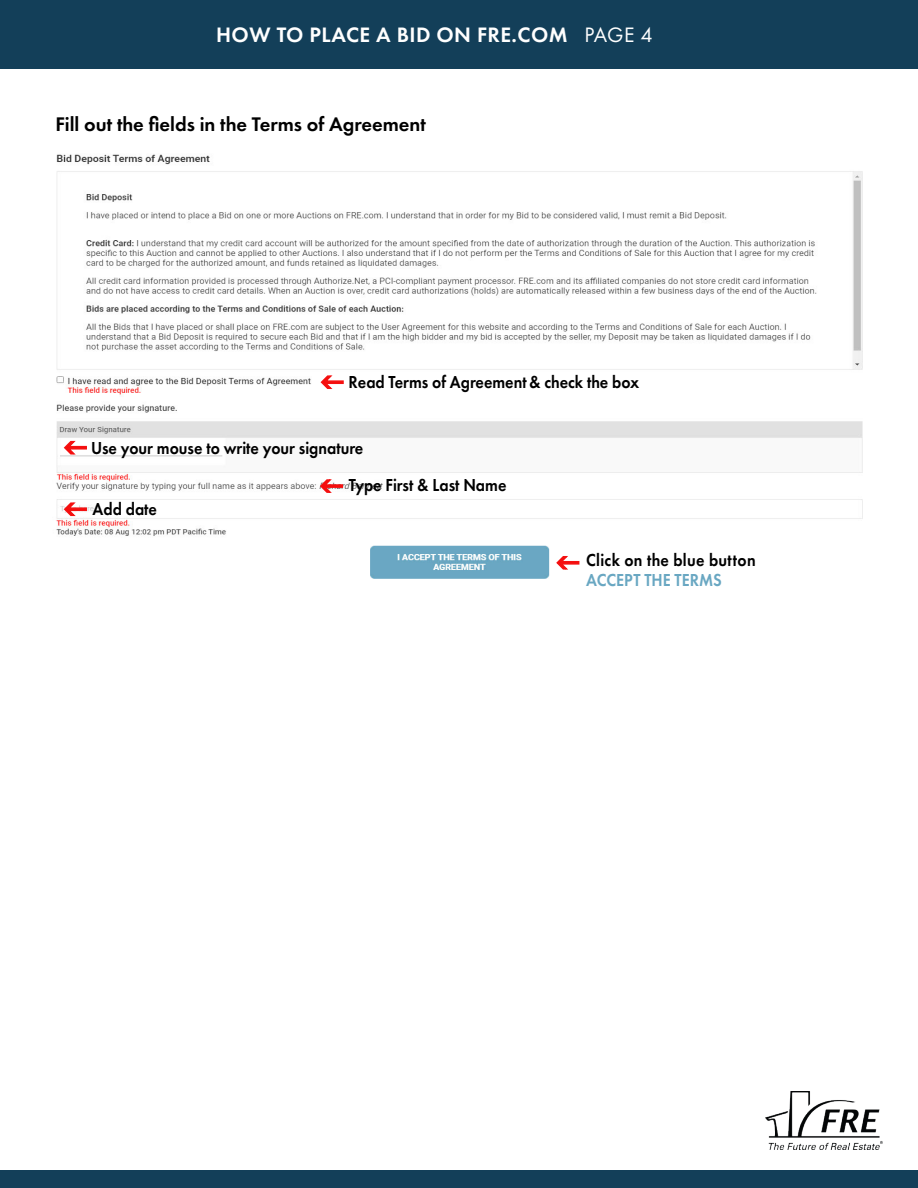
<style>
.page{position:relative;width:918px;height:1188px;background:#fff}
.page>*{position:absolute;margin:0;border:0;box-sizing:border-box;transform-origin:0 0}
.t1{font:600 21.75px "Futura PT";letter-spacing:.02em;color:#fff}
.t2{font:600 20.4px "Futura PT";color:#000}
.t3{font:600 18px/37.2px "Futura PT";color:#000;scale:.9 1}
.t4{font:600 18px "Futura PT";letter-spacing:.02em;color:#000;scale:.9 1}
.t5{font:600 18px "Futura PT";color:#69a7c2;scale:.9 1}
.s1{font-weight:400}
</style>
<div class="page">
<div style="left:0;top:1170px;width:918px;height:18px;background:#133f59"></div>
<img style="left:765px;top:1091px;width:118px;height:58px">
<div style="left:0;top:0;width:918px;height:68px;background:#133f59"></div>
<img style="left:56px;top:154px;width:807px;height:425px">
<svg style="left:319px;top:375px;width:26px;height:15px"></svg>
<svg style="left:63px;top:440px;width:25px;height:15px"></svg>
<svg style="left:63px;top:502px;width:25px;height:15px"></svg>
<svg style="left:319px;top:479px;width:25px;height:15px"></svg>
<svg style="left:555px;top:555px;width:25px;height:15px"></svg>
<p class="t1" style="left:216px;top:21px;width:438px">HOW TO PLACE A BID ON FRE.COM <span class="s1">PAGE 4</span></p>
<p class="t2" style="left:55px;top:111px;width:372px">Fill out the fields in the Terms of Agreement</p>
<p class="t3" style="left:348px;top:363px;width:325px">Read Terms of Agreement &amp; check the box</p>
<p class="t3" style="left:349px;top:429px;width:177px;text-indent:-258px">Use your mouse to write your signature<br>Type First &amp; Last Name</p>
<p class="t3" style="left:93px;top:490px;width:73px">Add date</p>
<p class="t4" style="left:586px;top:549px;width:190px">Click on the blue button</p>
<p class="t5" style="left:586px;top:569px;width:152px">ACCEPT THE TERMS</p>
</div>
